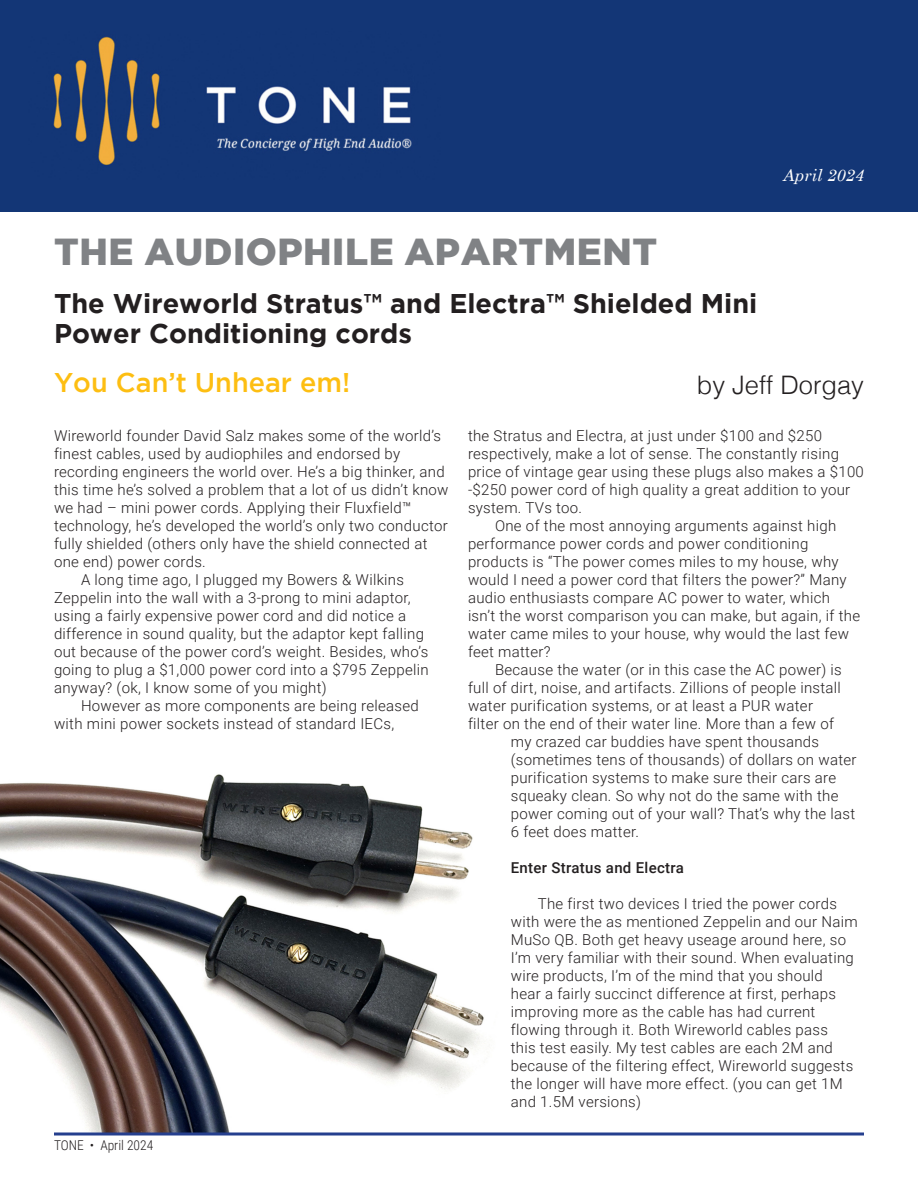
<style>
.page{position:relative;width:918px;height:1188px;background:#fff}
.page>*{position:absolute;margin:0;border:0;box-sizing:border-box;transform-origin:0 0}
.t1{font:900 37.5px "Gotham";letter-spacing:.015em;color:#808285}
.t2{font:700 27px/30px "Gotham";color:#231f20}
.t3{font:500 27px "Gotham";color:#fdbe12}
.t4{font:300 25.5px "Helvetica";color:#231f20}
.t5{font:italic 16.5px "Century Schoolbook";color:#fff}
.t6{font:300 15px/18px "Roboto";letter-spacing:.02em;color:#231f20}
.t7{font:500 15px "Roboto";letter-spacing:.02em;color:#231f20}
.t8{font:300 13.5px "Roboto Condensed";color:#231f20}
</style>
<div class="page">
<img style="left:0;top:774px;width:484px;height:358px">
<div style="left:0;top:0;width:918px;height:211px;background:#133676"></div>
<svg style="left:54px;top:1132px;width:810px;height:4px;background:#576aa6"></svg>
<p class="t5" style="left:783px;top:165px;width:82px">April 2024</p>
<h1 class="t1" style="left:54px;top:230px;width:604px">THE AUDIOPHILE APARTMENT</h1>
<h2 class="t2" style="left:54px;top:288px;width:705px">The Wireworld Stratus™ and Electra™ Shielded Mini<br>Power Conditioning cords</h2>
<h2 class="t3" style="left:54px;top:368px;width:298px">You Can’t Unhear em!</h2>
<h3 class="t4" style="left:697px;top:363px;width:169px">by Jeff Dorgay</h3>
<p class="t6" style="left:54px;top:426px;width:389px">Wireworld founder David Salz makes some of the world’s</p>
<p class="t6" style="left:54px;top:444px;width:348px">finest cables, used by audiophiles and endorsed by</p>
<p class="t6" style="left:54px;top:462px;width:392px">recording engineers the world over. He’s a big thinker, and</p>
<p class="t6" style="left:54px;top:480px;width:396px">this time he’s solved a problem that a lot of us didn’t know</p>
<p class="t6" style="left:54px;top:498px;width:359px">we had – mini power cords. Applying their Fluxfield™</p>
<p class="t6" style="left:54px;top:516px;width:395px">technology, he’s developed the world’s only two conductor</p>
<p class="t6" style="left:54px;top:534px;width:375px">fully shielded (others only have the shield connected at</p>
<p class="t6" style="left:54px;top:552px;width:153px">one end) power cords.</p>
<p class="t6" style="left:81px;top:570px;width:325px">A long time ago, I plugged my Bowers &amp; Wilkins</p>
<p class="t6" style="left:54px;top:588px;width:358px">Zeppelin into the wall with a 3-prong to mini adaptor,</p>
<p class="t6" style="left:54px;top:606px;width:354px">using a fairly expensive power cord and did notice a</p>
<p class="t6" style="left:54px;top:624px;width:372px">difference in sound quality, but the adaptor kept falling</p>
<p class="t6" style="left:54px;top:642px;width:376px">out because of the power cord’s weight. Besides, who’s</p>
<p class="t6" style="left:54px;top:660px;width:376px">going to plug a $1,000 power cord into a $795 Zeppelin</p>
<p class="t6" style="left:54px;top:678px;width:274px">anyway? (ok, I know some of you might)</p>
<p class="t6" style="left:81px;top:696px;width:339px">However as more components are being released</p>
<p class="t6" style="left:54px;top:714px;width:342px">with mini power sockets instead of standard IECs,</p>
<p class="t8" style="left:54px;top:1136px;width:101px">TONE • April 2024</p>
<p class="t6" style="left:468px;top:426px;width:356px">the Stratus and Electra, at just under $100 and $250</p>
<p class="t6" style="left:468px;top:444px;width:372px">respectively, make a lot of sense. The constantly rising</p>
<p class="t6" style="left:468px;top:462px;width:397px">price of vintage gear using these plugs also makes a $100</p>
<p class="t6" style="left:468px;top:480px;width:384px">-$250 power cord of high quality a great addition to your</p>
<p class="t6" style="left:468px;top:498px;width:116px">system. TVs too.</p>
<p class="t6" style="left:495px;top:516px;width:343px">One of the most annoying arguments against high</p>
<p class="t6" style="left:468px;top:534px;width:342px">performance power cords and power conditioning</p>
<p class="t6" style="left:468px;top:552px;width:372px">products is “The power comes miles to my house, why</p>
<p class="t6" style="left:468px;top:570px;width:380px">would I need a power cord that filters the power?” Many</p>
<p class="t6" style="left:468px;top:588px;width:363px">audio enthusiasts compare AC power to water, which</p>
<p class="t6" style="left:468px;top:606px;width:394px">isn’t the worst comparison you can make, but again, if the</p>
<p class="t6" style="left:468px;top:624px;width:383px">water came miles to your house, why would the last few</p>
<p class="t6" style="left:468px;top:642px;width:84px">feet matter?</p>
<p class="t6" style="left:495px;top:660px;width:348px">Because the water (or in this case the AC power) is</p>
<p class="t6" style="left:468px;top:678px;width:374px">full of dirt, noise, and artifacts. Zillions of people install</p>
<p class="t6" style="left:468px;top:696px;width:347px">water purification systems, or at least a PUR water</p>
<p class="t6" style="left:468px;top:714px;width:368px">filter on the end of their water line. More than a few of</p>
<p class="t6" style="left:511px;top:732px;width:310px">my crazed car buddies have spent thousands</p>
<p class="t6" style="left:511px;top:750px;width:347px">(sometimes tens of thousands) of dollars on water</p>
<p class="t6" style="left:511px;top:768px;width:327px">purification systems to make sure their cars are</p>
<p class="t6" style="left:511px;top:786px;width:329px">squeaky clean. So why not do the same with the</p>
<p class="t6" style="left:511px;top:804px;width:346px">power coming out of your wall? That’s why the last</p>
<p class="t6" style="left:511px;top:822px;width:130px">6 feet does matter.</p>
<p class="t7" style="left:511px;top:857px;width:175px">Enter Stratus and Electra</p>
<p class="t6" style="left:511px;top:894px;width:348px;text-indent:27px">The first two devices I tried the power cords with were the as mentioned Zeppelin and our Naim MuSo QB. Both get heavy useage around here, so I’m very familiar with their sound. When evaluating wire products, I’m of the mind that you should<br>hear a fairly succinct difference at first, perhaps improving more as the cable has had current flowing through it. Both Wireworld cables pass<br>this test easily. My test cables are each 2M and because of the filtering effect, Wireworld suggests the longer will have more effect. (you can get 1M and 1.5M versions)</p>
</div>
